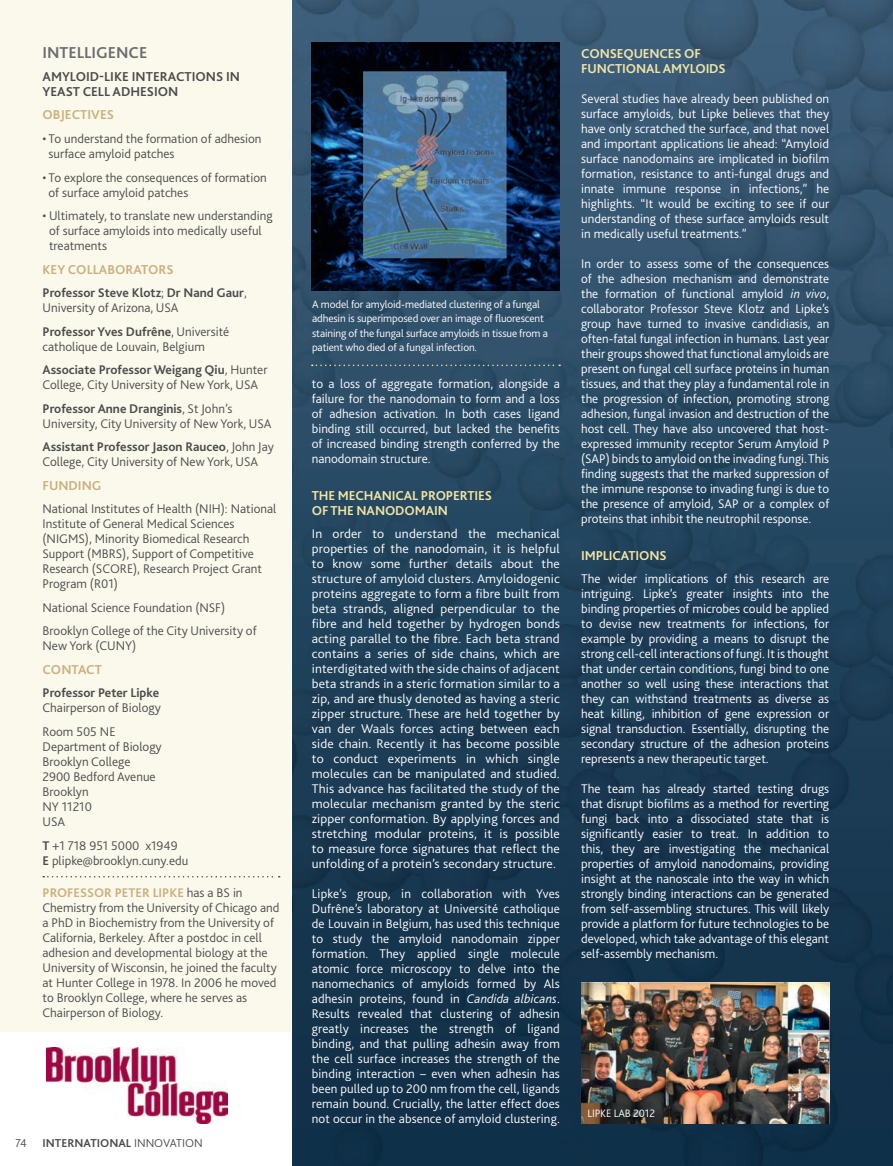
<style>
.page{position:relative;width:893px;height:1166px;background:#fff}
.page>*{position:absolute;margin:0;border:0;box-sizing:border-box;transform-origin:0 0}
.Intelligence_Title{font:700 16.5px "Bliss 2";color:#6c6d70}
.Subhead{font:700 13.5px/15px "Bliss 2";letter-spacing:-.01em;color:#f3e6a4}
.Project_Subhead{font:700 13.5px/15px "Bliss 2";color:#4b4c4d}
.Side_Panel_Subs{font:700 13.5px "Bliss 2";color:#cab07f}
.Body_Article{font:300 13.2px/15px "Bliss 2";color:#fff;text-align:justify}
.Side_panel_text{font:300 13.2px/15px "Bliss 2";color:#4b4c4d}
.Body_Article-2{font:300 13.2px/15px "Bliss 2";color:#fff;text-align:justify;scale:1.04 1}
.SideP_biog{font:300 13.2px/15px "Bliss 2";color:#4b4c4d}
.Side_panel_text-2{font:700 13.2px/15px "Bliss 2";color:#4b4c4d}
.Body_Article-3{font:700 12px "Bliss 2";color:#4b4c4d}
.Body_Article-4{font:300 12px "Bliss 2";color:#4b4c4d}
.t1{font:300 11.25px/14.2px "Bliss 2";letter-spacing:-.01em;color:#fff}
.s1{font-weight:300}
.s2{font-weight:700}
.s3{font-weight:700;color:#cab07f}
.s4{font-style:italic}
</style>
<div class="page">
<img style="left:293px;top:0;width:600px;height:1165px">
<div style="left:0;top:0;width:291px;height:1031px;background:#fbf9eb"></div>
<svg style="left:43px;top:876px;width:237px;height:1px"></svg>
<img style="left:312px;top:43px;width:248px;height:247px">
<svg style="left:312px;top:364px;width:248px;height:2px"></svg>
<img style="left:581px;top:981px;width:248px;height:142px">
<img style="left:47px;top:1047px;width:181px;height:76px">
<p class="Intelligence_Title" style="left:43px;top:42px;width:106px">INTELLIGENCE</p>
<p class="Project_Subhead" style="left:43px;top:69px;width:199px">AMYLOID-LIKE INTERACTIONS IN<br>YEAST CELL ADHESION</p>
<p class="Side_Panel_Subs" style="left:43px;top:106px;width:73px">OBJECTIVES</p>
<p class="Side_panel_text" style="left:49px;top:131px;width:214px;text-indent:-6px">• To understand the formation of adhesion surface amyloid patches</p>
<p class="Side_panel_text" style="left:49px;top:169px;width:220px;text-indent:-6px">• To explore the consequences of formation of surface amyloid patches</p>
<p class="Side_panel_text" style="left:49px;top:208px;width:225px;text-indent:-6px">• Ultimately, to translate new understanding of surface amyloids into medically useful treatments</p>
<p class="Side_Panel_Subs" style="left:43px;top:261px;width:133px">KEY COLLABORATORS</p>
<p class="Side_panel_text-2" style="left:43px;top:285px;width:206px">Professor Steve Klotz<span class="s1">;</span> Dr Nand Gaur<span class="s1">,<br>University of Arizona, USA</span></p>
<p class="Side_panel_text" style="left:43px;top:323px;width:188px"><span class="s2">Professor Yves Dufrêne</span>, Université catholique de Louvain, Belgium</p>
<p class="Side_panel_text" style="left:43px;top:362px;width:227px"><span class="s2">Associate Professor Weigang Qiu</span>, Hunter<br>College, City University of New York, USA</p>
<p class="Side_panel_text" style="left:43px;top:400px;width:231px"><span class="s2">Professor Anne Dranginis</span>, St John’s<br>University, City University of New York, USA</p>
<p class="Side_panel_text" style="left:43px;top:439px;width:233px"><span class="s2">Assistant Professor Jason Rauceo</span>, John Jay<br>College, City University of New York, USA</p>
<p class="Side_Panel_Subs" style="left:43px;top:477px;width:60px">FUNDING</p>
<p class="Side_panel_text" style="left:43px;top:501px;width:235px">National Institutes of Health (NIH): National Institute of General Medical Sciences (NIGMS), Minority Biomedical Research Support (MBRS), Support of Competitive Research (SCORE), Research Project Grant Program (R01)</p>
<p class="Side_panel_text" style="left:43px;top:599px;width:184px">National Science Foundation (NSF)</p>
<p class="Side_panel_text" style="left:43px;top:623px;width:216px">Brooklyn College of the City University of<br>New York (CUNY)</p>
<p class="Side_Panel_Subs" style="left:43px;top:661px;width:61px">CONTACT</p>
<p class="Side_panel_text" style="left:43px;top:685px;width:120px"><span class="s2">Professor Peter Lipke<br></span>Chairperson of Biology</p>
<p class="Side_panel_text" style="left:43px;top:723px;width:121px">Room 505 NE<br>Department of Biology<br>Brooklyn College<br>2900 Bedford Avenue<br>Brooklyn<br>NY 11210<br>USA</p>
<p class="Side_panel_text" style="left:43px;top:837px;width:147px"><span class="s2">T</span> +1 718 951 5000 x1949<br><span class="s2">E</span> plipke@brooklyn.cuny.edu</p>
<p class="SideP_biog" style="left:43px;top:884px;width:238px"><span class="s3">PROFESSOR PETER LIPKE</span> has a BS in Chemistry from the University of Chicago and a PhD in Biochemistry from the University of California, Berkeley. After a postdoc in cell adhesion and developmental biology at the University of Wisconsin, he joined the faculty at Hunter College in 1978. In 2006 he moved to Brooklyn College, where he serves as Chairperson of Biology.</p>
<p class="Body_Article-4" style="left:16px;top:1135px;width:13px">74</p>
<p class="Body_Article-3" style="left:43px;top:1135px;width:162px">INTERNATIONAL <span class="s1">INNOVATION</span></p>
<p class="t1" style="left:312px;top:297px;width:238px">A model for amyloid-mediated clustering of a fungal adhesin is superimposed over an image of fluorescent staining of the fungal surface amyloids in tissue from a patient who died of a fungal infection.</p>
<p class="Body_Article" style="left:312px;top:375px;width:250px">to a loss of aggregate formation, alongside a failure for the nanodomain to form and a loss of adhesion activation. In both cases ligand binding still occurred, but lacked the benefits of increased binding strength conferred by the nanodomain structure.</p>
<p class="Subhead" style="left:312px;top:488px;width:182px">THE MECHANICAL PROPERTIES<br>OF THE NANODOMAIN</p>
<p class="Body_Article-2" style="left:312px;top:525px;width:240px">In order to understand the mechanical properties of the nanodomain, it is helpful to know some further details about the structure of amyloid clusters. Amyloidogenic proteins aggregate to form a fibre built from beta strands, aligned perpendicular to the fibre and held together by hydrogen bonds acting parallel to the fibre. Each beta strand contains a series of side chains, which are interdigitated with the side chains of adjacent beta strands in a steric formation similar to a zip, and are thusly denoted as having a steric zipper structure. These are held together by van der Waals forces acting between each side chain. Recently it has become possible to conduct experiments in which single molecules can be manipulated and studied.<br>This advance has facilitated the study of the molecular mechanism granted by the steric zipper conformation. By applying forces and stretching modular proteins, it is possible to measure force signatures that reflect the unfolding of a protein’s secondary structure.</p>
<p class="Body_Article" style="left:312px;top:885px;width:250px">Lipke’s group, in collaboration with Yves Dufrêne’s laboratory at Université catholique de Louvain in Belgium, has used this technique to study the amyloid nanodomain zipper formation. They applied single molecule atomic force microscopy to delve into the nanomechanics of amyloids formed by Als adhesin proteins, found in <span class="s4">Candida albicans</span>.<br>Results revealed that clustering of adhesin greatly increases the strength of ligand binding, and that pulling adhesin away from the cell surface increases the strength of the binding interaction – even when adhesin has been pulled up to 200 nm from the cell, ligands remain bound. Crucially, the latter effect does not occur in the absence of amyloid clustering.</p>
<p class="Subhead" style="left:581px;top:45px;width:146px">CONSEQUENCES OF<br>FUNCTIONAL AMYLOIDS</p>
<p class="Body_Article" style="left:581px;top:90px;width:250px">Several studies have already been published on surface amyloids, but Lipke believes that they have only scratched the surface, and that novel and important applications lie ahead: “Amyloid surface nanodomains are implicated in biofilm formation, resistance to anti-fungal drugs and innate immune response in infections,” he highlights. “It would be exciting to see if our understanding of these surface amyloids result in medically useful treatments.”</p>
<p class="Body_Article" style="left:581px;top:255px;width:250px">In order to assess some of the consequences of the adhesion mechanism and demonstrate the formation of functional amyloid <span class="s4">in vivo</span>, collaborator Professor Steve Klotz and Lipke’s group have turned to invasive candidiasis, an often-fatal fungal infection in humans. Last year their groups showed that functional amyloids are present on fungal cell surface proteins in human tissues, and that they play a fundamental role in the progression of infection, promoting strong adhesion, fungal invasion and destruction of the host cell. They have also uncovered that host&shy;expressed immunity receptor Serum Amyloid P (SAP) binds to amyloid on the invading fungi. This finding suggests that the marked suppression of the immune response to invading fungi is due to the presence of amyloid, SAP or a complex of proteins that inhibit the neutrophil response.</p>
<p class="Subhead" style="left:581px;top:548px;width:87px">IMPLICATIONS</p>
<p class="Body_Article" style="left:581px;top:570px;width:250px">The wider implications of this research are intriguing. Lipke’s greater insights into the binding properties of microbes could be applied to devise new treatments for infections, for example by providing a means to disrupt the strong cell-cell interactions of fungi. It is thought that under certain conditions, fungi bind to one another so well using these interactions that they can withstand treatments as diverse as heat killing, inhibition of gene expression or signal transduction. Essentially, disrupting the secondary structure of the adhesion proteins represents a new therapeutic target.</p>
<p class="Body_Article" style="left:581px;top:780px;width:250px">The team has already started testing drugs that disrupt biofilms as a method for reverting fungi back into a dissociated state that is significantly easier to treat. In addition to this, they are investigating the mechanical properties of amyloid nanodomains, providing insight at the nanoscale into the way in which strongly binding interactions can be generated from self-assembling structures. This will likely provide a platform for future technologies to be developed, which take advantage of this elegant self-assembly mechanism.</p>
<p class="t1" style="left:587px;top:1105px;width:69px">LIPKE LAB 2012</p>
</div>
